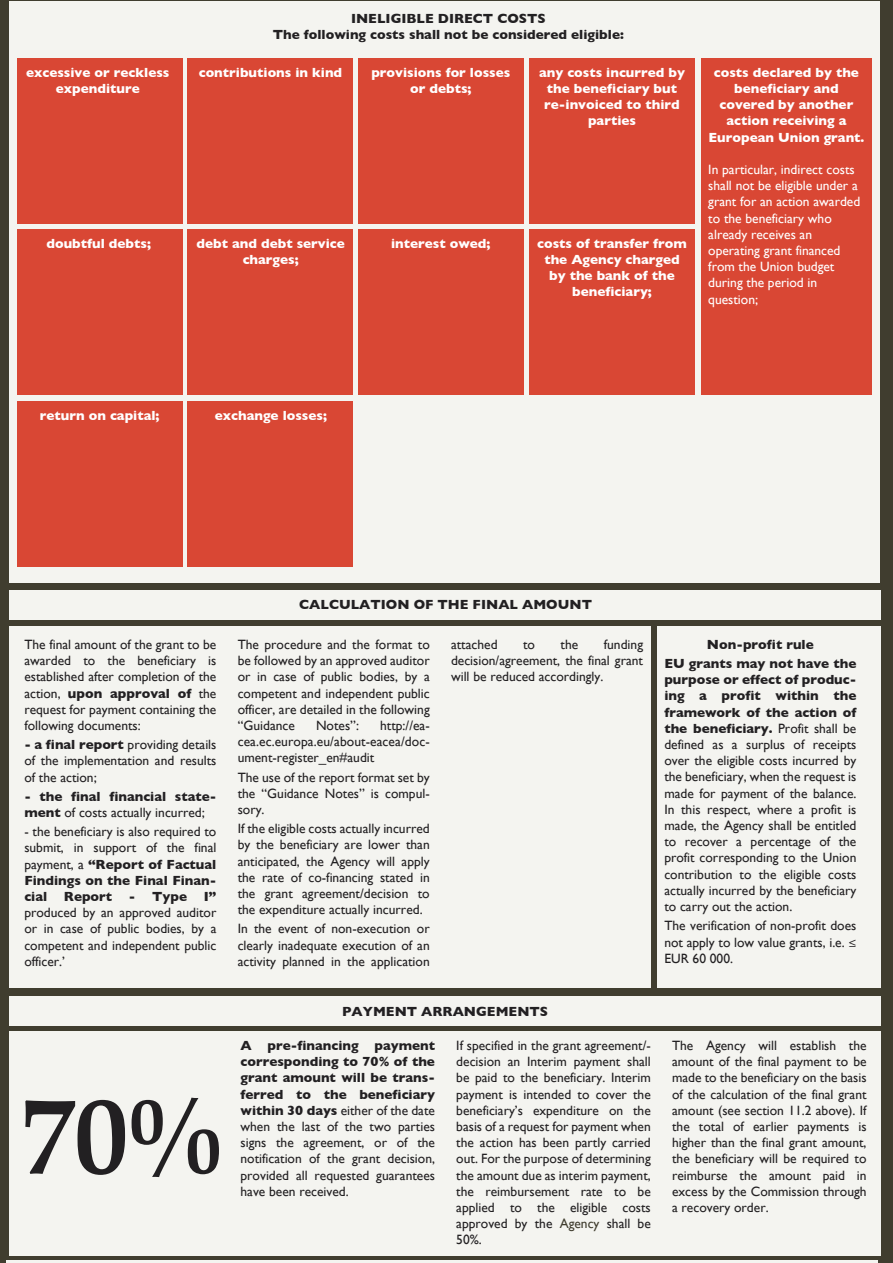
<style>
.page{position:relative;width:893px;height:1263px;background:#403d2f}
.page>*{position:absolute;margin:0;border:0;box-sizing:border-box;transform-origin:0 0}
.t1{font:700 106.5px "Book Antiqua";color:#222022}
.t2{font:13.5px/16.2px "Gill Sans";color:#222022;text-align:justify}
.t3{font:700 13.5px/16.2px "Gill Sans";color:#fff;text-align:center}
.t4{font:700 13.5px/16.2px "Gill Sans";color:#222022;text-align:center}
.t5{font:13.5px/16.2px "Gill Sans";color:#fff}
.s1{font-weight:700}
.s2{font-weight:400}
.s3{font-family:"Myriad Pro"}
.s4{color:#403d2f}
</style>
<div class="page">
<div style="left:9px;top:590px;width:872px;height:30px;background:#f4f4f0"></div>
<div style="left:9px;top:626px;width:642px;height:362px;background:#f4f4f0"></div>
<div style="left:657px;top:626px;width:224px;height:362px;background:#f4f4f0"></div>
<div style="left:10px;top:2px;width:870px;height:581px;background:#f4f4f0"></div>
<div style="left:529px;top:59px;width:165px;height:165px;background:#d94734"></div>
<div style="left:358px;top:230px;width:165px;height:165px;background:#d94734"></div>
<div style="left:358px;top:59px;width:165px;height:165px;background:#d94734"></div>
<div style="left:187px;top:59px;width:165px;height:165px;background:#d94734"></div>
<div style="left:17px;top:230px;width:165px;height:165px;background:#d94734"></div>
<div style="left:17px;top:402px;width:165px;height:165px;background:#d94734"></div>
<div style="left:17px;top:59px;width:165px;height:165px;background:#d94734"></div>
<div style="left:701px;top:59px;width:170px;height:336px;background:#d94734"></div>
<div style="left:187px;top:230px;width:165px;height:165px;background:#d94734"></div>
<div style="left:529px;top:230px;width:165px;height:165px;background:#d94734"></div>
<div style="left:187px;top:402px;width:165px;height:165px;background:#d94734"></div>
<div style="left:9px;top:996px;width:871px;height:30px;background:#f4f4f0"></div>
<div style="left:9px;top:1031px;width:872px;height:224px;background:#f4f4f0"></div>
<hr style="left:6px;top:1260px;width:871px;height:3px;background:#f4f4f0">
<p class="t4" style="left:273px;top:10px;width:353px">INELIGIBLE DIRECT COSTS<br>The following costs shall not be considered eligible:</p>
<p class="t3" style="left:26px;top:64px;width:145px">excessive or reckless expenditure</p>
<p class="t3" style="left:539px;top:64px;width:147px">any costs incurred by the beneficiary but re-invoiced to third parties</p>
<p class="t3" style="left:199px;top:64px;width:145px">contributions in kind</p>
<p class="t3" style="left:708px;top:64px;width:157px">costs declared by the beneficiary and covered by another action receiving a<br>European Union grant.</p>
<p class="t5" style="left:708px;top:161px;width:153px">In particular, indirect costs shall not be eligible under a grant for an action awarded to the beneficiary who already receives an operating grant financed from the Union budget during the period in question;</p>
<p class="t3" style="left:371px;top:64px;width:141px">provisions for losses or debts;</p>
<p class="t3" style="left:46px;top:235px;width:106px">doubtful debts;</p>
<p class="t3" style="left:391px;top:235px;width:101px">interest owed;</p>
<p class="t3" style="left:197px;top:235px;width:150px">debt and debt service charges;</p>
<p class="t3" style="left:537px;top:235px;width:151px">costs of transfer from the Agency charged by the bank of the beneficiary;</p>
<p class="t3" style="left:40px;top:408px;width:121px">return on capital;</p>
<p class="t3" style="left:215px;top:408px;width:114px">exchange losses;</p>
<p class="t2" style="left:24px;top:636px;width:194px">The final amount of the grant to be awarded to the beneficiary is established after completion of the action, <span class="s1">upon approval of</span> the request for payment containing the following documents:</p>
<p class="t2" style="left:24px;top:736px;width:194px"><span class="s1">- a final report</span> providing details of the implementation and results of the action;</p>
<p class="t4" style="left:24px;top:788px;width:194px;text-align:left">- the final financial state&shy;ment <span class="s2">of costs actually incurred;</span></p>
<p class="t2" style="left:24px;top:823px;width:194px">- the beneficiary is also required to submit, in support of the final payment, a <span class="s1">“Report of Factual Findings on the Final Finan&shy;cial Report - Type I”</span></p>
<p class="t2" style="left:24px;top:904px;width:194px">produced by an approved auditor or in case of public bodies, by a competent and independent public officer.’</p>
<h1 class="t1" style="left:21px;top:1075px;width:203px">70%</h1>
<p class="t4" style="left:299px;top:596px;width:294px">CALCULATION OF THE FINAL AMOUNT</p>
<p class="t2" style="left:238px;top:636px;width:194px">The procedure and the format to be followed by an approved auditor or in case of public bodies, by a competent and independent public officer, are detailed in the following “Guidance</p>
<p class="t2" style="left:238px;top:717px;width:194px;text-indent:142px">http://ea&shy;cea.ec.europa.eu/about-eacea/doc&shy;ument-register_en#audit</p>
<p class="t2" style="left:238px;top:769px;width:194px">The use of the report format set by the “Guidance Notes” is compul&shy;sory.</p>
<p class="t2" style="left:238px;top:820px;width:194px">If the eligible costs actually incurred by the beneficiary are lower than anticipated, the Agency will apply the rate of co-financing stated in the grant agreement/decision to the expenditure actually incurred.</p>
<p class="t2" style="left:238px;top:921px;width:194px">In the event of non-execution or clearly inadequate execution of an activity planned in the application</p>
<p class="t2" style="left:316px;top:717px;width:44px">Notes”:</p>
<p class="t2" style="left:451px;top:636px;width:194px;text-indent:153px">funding decision/agreement, the final grant will be reduced accordingly.</p>
<p class="t4" style="left:664px;top:635px;width:194px;line-height:19.2px">Non-profit rule<br>EU grants may not have the</p>
<p class="t2" style="left:451px;top:636px;width:48px">attached</p>
<p class="t2" style="left:523px;top:636px;width:13px">to</p>
<p class="t2" style="left:561px;top:636px;width:19px">the</p>
<p class="t2" style="left:664px;top:671px;width:194px"><span class="s1">purpose or effect of produc&shy;ing a profit within the framework of the action of the beneficiary.</span> Profit shall be defined as a surplus of receipts over the eligible costs incurred by the beneficiary, when the request is made for payment of the balance.<br>In this respect, where a profit is made, the Agency shall be entitled to recover a percentage of the profit corresponding to the Union contribution to the eligible costs actually incurred by the beneficiary to carry out the action.</p>
<p class="t2" style="left:664px;top:917px;width:194px">The verification of non-profit does not apply to low value grants, i.e. <span class="s3">≤ </span>EUR 60 000.</p>
<p class="t4" style="left:342px;top:1003px;width:208px">PAYMENT ARRANGEMENTS</p>
<p class="t2" style="left:241px;top:1037px;width:196px"><span class="s1">A pre-financing payment corresponding to 70% of the grant amount will be trans&shy;ferred to the beneficiary within 30 days</span> either of the date when the last of the two parties signs the agreement, or of the notification of the grant decision, provided all requested guarantees have been received.</p>
<p class="t2" style="left:456px;top:1037px;width:196px">If specified in the grant agreement/- decision an Interim payment shall be paid to the beneficiary. Interim payment is intended to cover the beneficiary’s expenditure on the basis of a request for payment when the action has been partly carried out. For the purpose of determining the amount due as interim payment, the reimbursement rate to be applied to the eligible costs approved by the <span class="s4">Agency</span> shall be 50%.</p>
<p class="t2" style="left:672px;top:1037px;width:196px">The Agency will establish the amount of the final payment to be made to the beneficiary on the basis of the calculation of the final grant amount (see section 11.2 above). If the total of earlier payments is higher than the final grant amount, the beneficiary will be required to reimburse the amount paid in excess by the Commission through a recovery order.</p>
</div>
